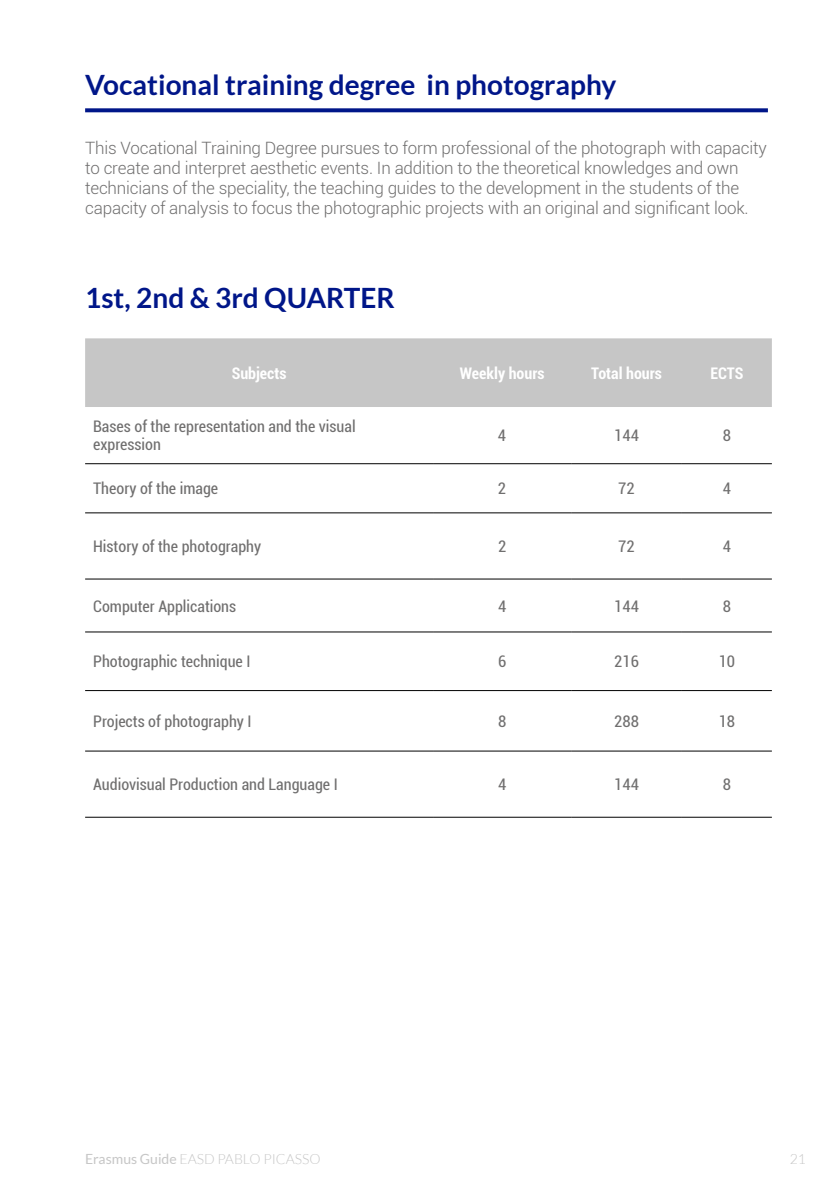
<style>
.page{position:relative;width:840px;height:1191px;background:#fff}
.page>*{position:absolute;margin:0;border:0;box-sizing:border-box;transform-origin:0 0}
.t1{font:700 28px "Lato";color:#001689}
.t2{font:300 17px/20px "Roboto";letter-spacing:-.01em;color:#706f6f}
.t3{font:condensed 16px/18px "Roboto";color:#706f6f}
.t4{font:700 condensed 16px "Roboto";color:#fff}
.t5{font:300 14px "Lato";color:#c6c6c6}
.s1{font-weight:400}
</style>
<div class="page">
<div style="left:85px;top:338px;width:686px;height:69px;background:#c6c6c6"></div>
<hr style="left:85px;top:463px;width:348px;height:1px;background:#000">
<hr style="left:433px;top:463px;width:138px;height:1px;background:#000">
<hr style="left:571px;top:463px;width:110px;height:1px;background:#000">
<hr style="left:681px;top:463px;width:90px;height:1px;background:#000">
<hr style="left:85px;top:512px;width:348px;height:1px;background:#000">
<hr style="left:433px;top:512px;width:138px;height:1px;background:#000">
<hr style="left:571px;top:512px;width:110px;height:1px;background:#000">
<hr style="left:681px;top:512px;width:90px;height:1px;background:#000">
<hr style="left:85px;top:578px;width:348px;height:1px;background:#000">
<hr style="left:433px;top:578px;width:138px;height:1px;background:#000">
<hr style="left:571px;top:578px;width:110px;height:1px;background:#000">
<hr style="left:681px;top:578px;width:90px;height:1px;background:#000">
<hr style="left:85px;top:631px;width:348px;height:1px;background:#000">
<hr style="left:433px;top:631px;width:138px;height:1px;background:#000">
<hr style="left:571px;top:631px;width:110px;height:1px;background:#000">
<hr style="left:681px;top:631px;width:90px;height:1px;background:#000">
<hr style="left:85px;top:690px;width:348px;height:1px;background:#000">
<hr style="left:433px;top:690px;width:138px;height:1px;background:#000">
<hr style="left:571px;top:690px;width:110px;height:1px;background:#000">
<hr style="left:681px;top:690px;width:90px;height:1px;background:#000">
<hr style="left:433px;top:750px;width:138px;height:1px;background:#000">
<hr style="left:571px;top:750px;width:110px;height:1px;background:#000">
<hr style="left:681px;top:750px;width:90px;height:1px;background:#000">
<hr style="left:433px;top:817px;width:138px;height:1px;background:#000">
<hr style="left:571px;top:817px;width:110px;height:1px;background:#000">
<hr style="left:681px;top:817px;width:90px;height:1px;background:#000">
<hr style="left:85px;top:750px;width:348px;height:1px;background:#000">
<hr style="left:85px;top:817px;width:348px;height:1px;background:#000">
<svg style="left:85px;top:108px;width:682px;height:4px;background:#142892"></svg>
<h1 class="t1" style="left:85px;top:68px;width:532px">Vocational training degree in photography</h1>
<p class="t2" style="left:85px;top:138px;width:682px">This Vocational Training Degree pursues to form professional of the photograph with capacity to create and interpret aesthetic events. In addition to the theoretical knowledges and own technicians of the speciality, the teaching guides to the development in the students of the capacity of analysis to focus the photographic projects with an original and significant look.</p>
<h1 class="t1" style="left:85px;top:281px;width:311px">1st, 2nd &amp; 3rd QUARTER</h1>
<p class="t4" style="left:231px;top:362px;width:56px">Subjects</p>
<p class="t4" style="left:459px;top:362px;width:86px">Weekly hours</p>
<p class="t4" style="left:591px;top:362px;width:72px">Total hours</p>
<p class="t4" style="left:710px;top:362px;width:34px">ECTS</p>
<p class="t3" style="left:93px;top:417px;width:264px">Bases of the representation and the visual expression</p>
<p class="t3" style="left:497px;top:426px;width:10px">4</p>
<p class="t3" style="left:613px;top:426px;width:26px">144</p>
<p class="t3" style="left:722px;top:426px;width:10px">8</p>
<p class="t3" style="left:93px;top:479px;width:126px">Theory of the image</p>
<p class="t3" style="left:497px;top:479px;width:10px">2</p>
<p class="t3" style="left:618px;top:479px;width:18px">72</p>
<p class="t3" style="left:722px;top:479px;width:10px">4</p>
<p class="t3" style="left:93px;top:537px;width:169px">History of the photography</p>
<p class="t3" style="left:497px;top:537px;width:10px">2</p>
<p class="t3" style="left:618px;top:537px;width:18px">72</p>
<p class="t3" style="left:722px;top:537px;width:10px">4</p>
<p class="t3" style="left:93px;top:596px;width:144px">Computer Applications</p>
<p class="t3" style="left:497px;top:596px;width:10px">4</p>
<p class="t3" style="left:614px;top:596px;width:26px">144</p>
<p class="t3" style="left:722px;top:596px;width:10px">8</p>
<p class="t3" style="left:93px;top:652px;width:159px">Photographic technique I</p>
<p class="t3" style="left:497px;top:652px;width:10px">6</p>
<p class="t3" style="left:614px;top:652px;width:26px">216</p>
<p class="t3" style="left:718px;top:652px;width:18px">10</p>
<p class="t3" style="left:93px;top:711px;width:160px">Projects of photography I</p>
<p class="t3" style="left:497px;top:711px;width:10px">8</p>
<p class="t3" style="left:614px;top:711px;width:26px">288</p>
<p class="t3" style="left:718px;top:711px;width:18px">18</p>
<p class="t3" style="left:93px;top:775px;width:246px">Audiovisual Production and Language I</p>
<p class="t3" style="left:497px;top:775px;width:10px">4</p>
<p class="t3" style="left:614px;top:775px;width:26px">144</p>
<p class="t3" style="left:722px;top:775px;width:10px">8</p>
<p class="t5" style="left:85px;top:1151px;width:237px"><span class="s1">Erasmus Guide</span> EASD PABLO PICASSO</p>
<p class="t5" style="left:789px;top:1151px;width:18px">21</p>
</div>
